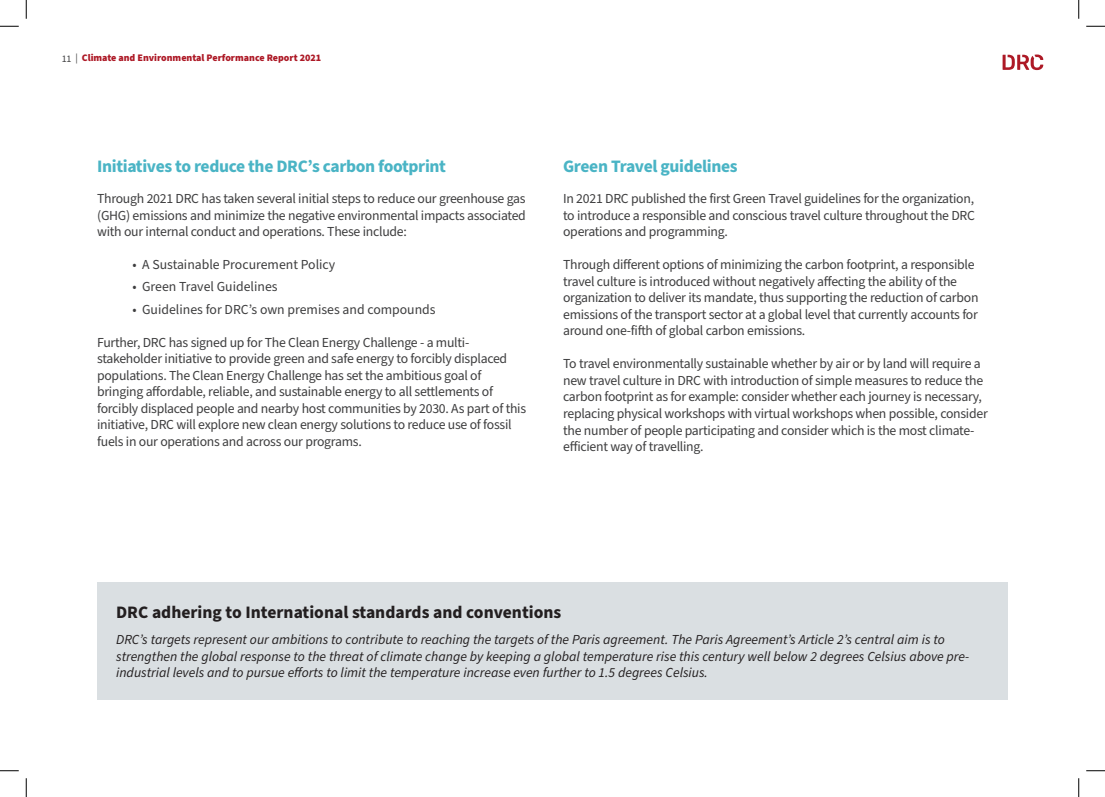
<style>
.page{position:relative;width:1105px;height:797px;background:#fff}
.page>*{position:absolute;margin:0;border:0;box-sizing:border-box;transform-origin:0 0}
.Box_numbers{font:700 17.5px "Source Sans Pro";letter-spacing:-.02em;color:#4ab4c5}
.Box_numbers-2{font:700 17.5px "Source Sans Pro";color:#231f20}
.Box_numbers-3{font:13.75px/16.5px "Source Sans Pro";letter-spacing:-.02em;color:#3e3e3f}
.Box_numbers-4{font:italic 13.75px/16.5px "Source Sans Pro";color:#231f20}
.Box_numbers-5{font:13.75px "Source Sans Pro";color:#3e3e3f}
.t1{font:900 10px "Source Sans Pro";color:#ad1926}
.s1{font-weight:400;color:#3e3e3f}
</style>
<div class="page">
<svg style="left:1002px;top:54px;width:41px;height:16px"></svg>
<div style="left:97px;top:582px;width:911px;height:117px;background:#dadfe2"></div>
<svg style="left:0;top:25px;width:19px;height:2px"></svg>
<svg style="left:1086px;top:25px;width:19px;height:2px"></svg>
<svg style="left:0;top:770px;width:19px;height:1px"></svg>
<svg style="left:1086px;top:770px;width:19px;height:1px"></svg>
<svg style="left:25px;top:0;width:2px;height:19px"></svg>
<svg style="left:25px;top:778px;width:2px;height:19px"></svg>
<svg style="left:1078px;top:0;width:1px;height:19px"></svg>
<svg style="left:1078px;top:778px;width:1px;height:19px"></svg>
<p class="t1" style="left:62px;top:51px;width:261px"><span class="s1">11 |</span> Climate and Environmental Performance Report 2021</p>
<p class="Box_numbers" style="left:97px;top:154px;width:350px">Initiatives to reduce the DRC’s carbon footprint</p>
<p class="Box_numbers-3" style="left:97px;top:191px;width:430px;text-align:justify">Through 2021 DRC has taken several initial steps to reduce our greenhouse gas (GHG) emissions and minimize the negative environmental impacts associated with our internal conduct and operations. These include:</p>
<p class="Box_numbers-5" style="left:133px;top:255px;width:204px">• A Sustainable Procurement Policy</p>
<p class="Box_numbers-5" style="left:133px;top:278px;width:147px">• Green Travel Guidelines</p>
<p class="Box_numbers-5" style="left:133px;top:300px;width:305px">• Guidelines for DRC’s own premises and compounds</p>
<p class="Box_numbers-3" style="left:97px;top:334px;width:431px">Further, DRC has signed up for The Clean Energy Challenge - a multi&shy;stakeholder initiative to provide green and safe energy to forcibly displaced populations. The Clean Energy Challenge has set the ambitious goal of bringing affordable, reliable, and sustainable energy to all settlements of forcibly displaced people and nearby host communities by 2030. As part of this initiative, DRC will explore new clean energy solutions to reduce use of fossil fuels in our operations and across our programs.</p>
<p class="Box_numbers" style="left:563px;top:154px;width:176px">Green Travel guidelines</p>
<p class="Box_numbers-3" style="left:563px;top:191px;width:413px;text-align:justify">In 2021 DRC published the first Green Travel guidelines for the organization, to introduce a responsible and conscious travel culture throughout the DRC operations and programming.</p>
<p class="Box_numbers-3" style="left:563px;top:257px;width:417px">Through different options of minimizing the carbon footprint, a responsible travel culture is introduced without negatively affecting the ability of the organization to deliver its mandate, thus supporting the reduction of carbon emissions of the transport sector at a global level that currently accounts for around one-fifth of global carbon emissions.</p>
<p class="Box_numbers-3" style="left:563px;top:356px;width:426px">To travel environmentally sustainable whether by air or by land will require a new travel culture in DRC with introduction of simple measures to reduce the carbon footprint as for example: consider whether each journey is necessary, replacing physical workshops with virtual workshops when possible, consider the number of people participating and consider which is the most climate&shy;efficient way of travelling.</p>
<p class="Box_numbers-2" style="left:116px;top:600px;width:447px">DRC adhering to International standards and conventions</p>
<p class="Box_numbers-4" style="left:116px;top:632px;width:855px">DRC’s targets represent our ambitions to contribute to reaching the targets of the Paris agreement. The Paris Agreement’s Article 2’s central aim is to strengthen the global response to the threat of climate change by keeping a global temperature rise this century well below 2 degrees Celsius above pre&shy;industrial levels and to pursue efforts to limit the temperature increase even further to 1.5 degrees Celsius.</p>
</div>
